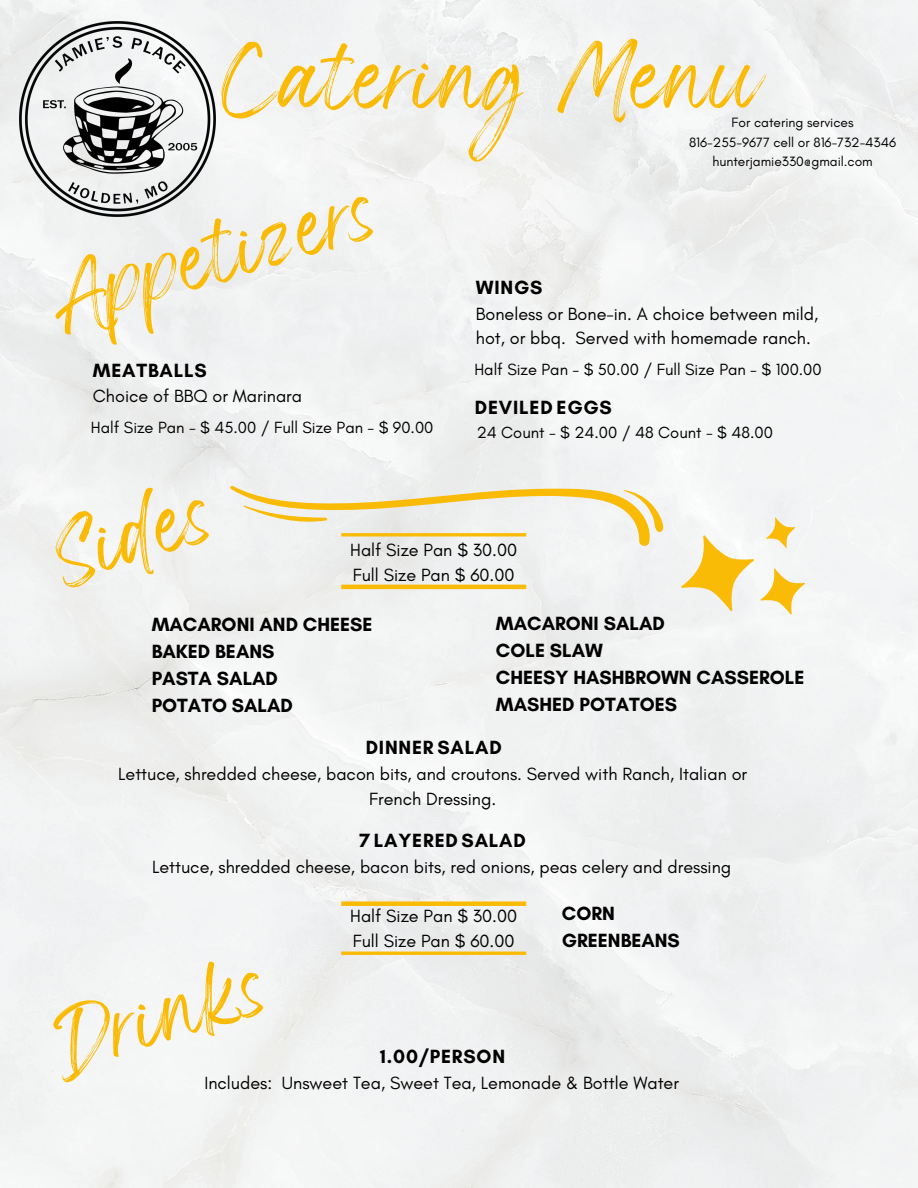
<style>
.page{position:relative;width:918px;height:1188px;background:#f1f2f2}
.page>*{position:absolute;margin:0;border:0;box-sizing:border-box;transform-origin:0 0}
.t1{font:50.7px "Wonderful Branding";color:#fabb06}
.t2{font:48.45px "Wonderful Branding";color:#fabb06}
.t3{font:48.3px "Wonderful Branding";color:#fabb06}
.t4{font:700 19.5px/27px "Glacial Indifference";color:#000}
.t5{font:700 19.5px "Glacial Indifference";letter-spacing:.04em;color:#000}
.t6{font:18px/24.8px "Glacial Indifference";color:#000}
.t7{font:16.5px "Glacial Indifference";color:#000}
.t8{font:13.8px "Glacial Indifference";color:#000}
</style>
<div class="page">
<img style="left:19px;top:21px;width:196px;height:196px">
<div style="left:341px;top:901px;width:185px;height:5px;background:#fabb06"></div>
<hr style="left:341px;top:952px;width:185px;height:3px;background:#fabb06">
<svg style="left:229px;top:485px;width:597px;height:165px"></svg>
<p class="t1" style="left:227px;top:67px;width:540px">Catering Menu</p>
<h1 class="t8" style="left:732px;top:114px;width:123px">For catering services</h1>
<h3 class="t8" style="left:689px;top:134px;width:209px">816-255-9677 cell or 816-732-4346</h3>
<h3 class="t8" style="left:712px;top:153px;width:162px">hunterjamie330@gmail.com</h3>
<h4 class="t3" style="left:48px;top:290px;width:345px;rotate:-16deg">Appetizers</h4>
<h4 class="t4" style="left:476px;top:273px;width:68px">WINGS</h4>
<h4 class="t6" style="left:476px;top:301px;width:344px">Boneless or Bone-in. A choice between mild, hot, or bbq. Served with homemade ranch.</h4>
<h4 class="t5" style="left:93px;top:358px;width:115px">MEATBALLS</h4>
<h2 class="t7" style="left:474px;top:359px;width:349px">Half Size Pan - $ 50.00 / Full Size Pan - $ 100.00</h2>
<h4 class="t6" style="left:93px;top:384px;width:211px">Choice of BBQ or Marinara</h4>
<h1 class="t5" style="left:475px;top:396px;width:138px">DEVILED EGGS</h1>
<p class="t7" style="left:91px;top:417px;width:344px">Half Size Pan - $ 45.00 / Full Size Pan - $ 90.00</p>
<p class="t7" style="left:477px;top:422px;width:298px">24 Count - $ 24.00 / 48 Count - $ 48.00</p>
<h1 class="t2" style="left:53px;top:544px;width:169px;rotate:-16deg">Sides</h1>
<p class="t6" style="left:350px;top:537px;width:169px">Half Size Pan $ 30.00<br>Full Size Pan $ 60.00</p>
<h2 class="t4" style="left:152px;top:611px;width:222px">MACARONI AND CHEESE<br>BAKED BEANS<br>PASTA SALAD<br>POTATO SALAD</h2>
<h3 class="t4" style="left:496px;top:610px;width:310px">MACARONI SALAD<br>COLE SLAW<br>CHEESY HASHBROWN CASSEROLE<br>MASHED POTATOES</h3>
<h3 class="t5" style="left:366px;top:736px;width:137px">DINNER SALAD</h3>
<h3 class="t6" style="left:118px;top:762px;width:630px;text-align:center">Lettuce, shredded cheese, bacon bits, and croutons. Served with Ranch, Italian or<br>French Dressing.</h3>
<h2 class="t5" style="left:359px;top:829px;width:168px">7 LAYERED SALAD</h2>
<h2 class="t6" style="left:152px;top:855px;width:581px">Lettuce, shredded cheese, bacon bits, red onions, peas celery and dressing</h2>
<p class="t6" style="left:350px;top:903px;width:169px">Half Size Pan $ 30.00<br>Full Size Pan $ 60.00</p>
<h3 class="t4" style="left:562px;top:900px;width:120px">CORN<br>GREENBEANS</h3>
<h3 class="t2" style="left:69px;top:1028px;width:209px;rotate:-16deg">Drinks</h3>
<h2 class="t5" style="left:380px;top:1045px;width:126px">1.00/PERSON</h2>
<h2 class="t6" style="left:204px;top:1070px;width:476px">Includes: Unsweet Tea, Sweet Tea, Lemonade &amp; Bottle Water</h2>
</div>
